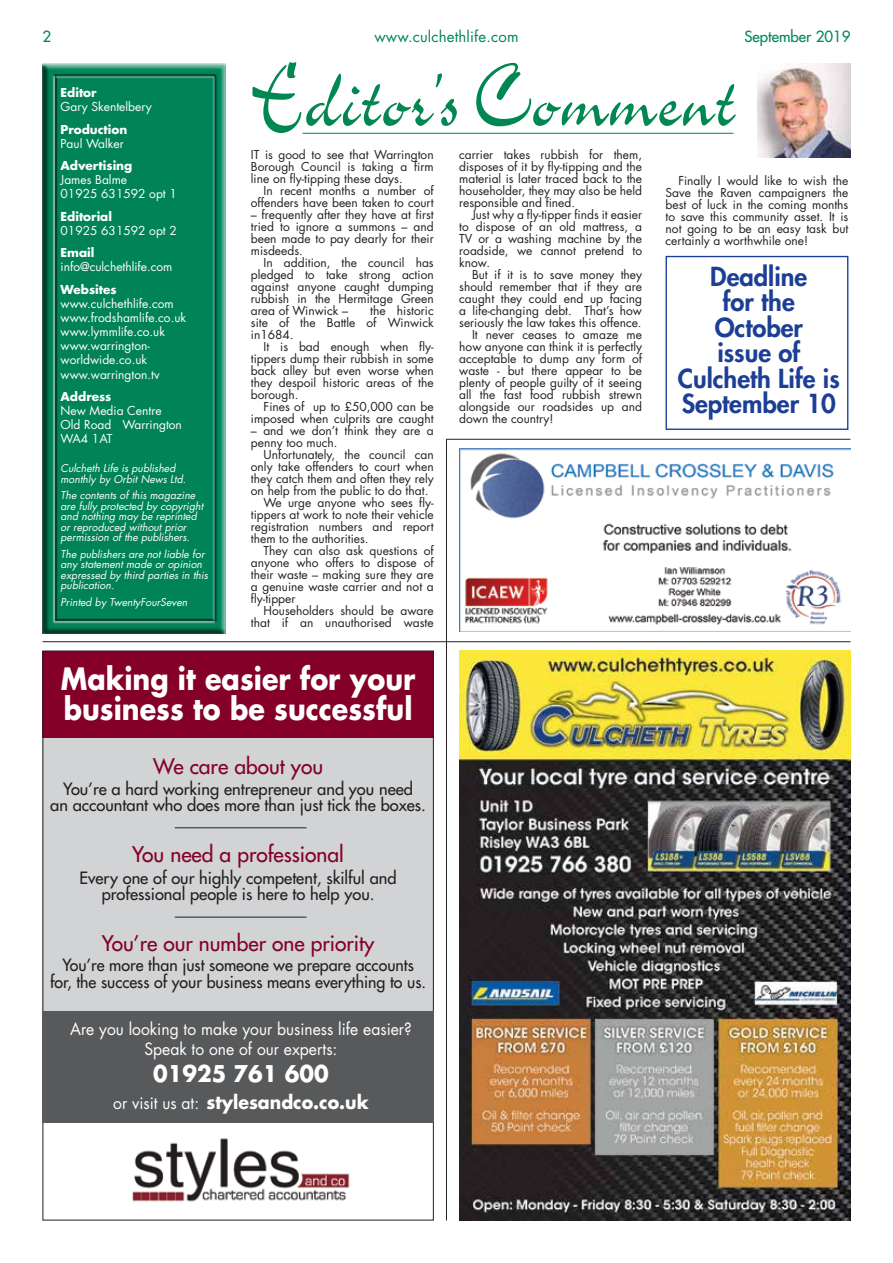
<style>
.page{position:relative;width:893px;height:1263px;background:#fff}
.page>*{position:absolute;margin:0;border:0;box-sizing:border-box;transform-origin:0 0}
.t1{font:102px "Charme Std";color:#008752;scale:.73 1}
.t2{font:700 30px/30px "Futura Std";color:#fff;scale:.9 1}
.t3{font:800 25.5px "Futura Std";color:#1c3e94}
.t4{font:700 22.5px "Futura Std";color:#fff;scale:.95 1}
.t5{font:500 21px "Futura Std";color:#840029}
.t6{font:700 18.3px "Futura Std";color:#fff;scale:.95 1}
.t7{font:500 16.5px/16.5px "Futura Std";color:#231f20;text-align:center}
.t8{font:16.5px/19.8px "Futura Std";color:#fff;text-align:center;scale:.95 1}
.t9{font:15px "Futura Std";letter-spacing:.01em;color:#008752}
.t10{font:500 15px "Futura Std";color:#008752}
.t11{font:12px/12px "Futura Std";color:#231f20;text-align:justify}
.t12{font:12px "Futura Std";color:#fff}
.t13{font:700 12px "Futura Std";color:#fff}
.t14{font:italic 10.5px/10.5px "Futura Std";color:#fff}
.s1{font-weight:400;font-size:16.5px}
</style>
<div class="page">
<hr style="left:43px;top:641px;width:807px;height:1px;background:#231f20">
<hr style="left:446px;top:439px;width:404px;height:1px;background:#231f20">
<img style="left:43px;top:64px;width:182px;height:570px">
<hr style="left:303px;top:133px;width:430px;height:1px;background:#008752">
<img style="left:757px;top:64px;width:93px;height:93px">
<hr style="left:446px;top:439px;width:1px;height:781px;background:#231f20">
<img style="left:459px;top:449px;width:392px;height:182px">
<div style="left:43px;top:651px;width:391px;height:87px;background:#840029"></div>
<div style="left:43px;top:738px;width:391px;height:290px;background:#d1d3d4"></div>
<img style="left:132px;top:1138px;width:218px;height:64px">
<div style="left:43px;top:1011px;width:391px;height:112px;background:#58595b"></div>
<hr style="left:175px;top:827px;width:131px;height:1px;background:#231f20">
<hr style="left:175px;top:917px;width:131px;height:1px;background:#231f20">
<img style="left:459px;top:651px;width:392px;height:569px">
<div style="left:666px;top:256px;width:182px;height:174px;border:1px solid #1c3e94"></div>
<p class="t10" style="left:43px;top:27px;width:10px">2</p>
<p class="t9" style="left:374px;top:27px;width:146px">www.culchethlife.com</p>
<p class="t10" style="left:744px;top:27px;width:108px">September 2019</p>
<p class="t13" style="left:61px;top:85px;width:38px">Editor</p>
<p class="t12" style="left:61px;top:99px;width:93px">Gary Skentelbery</p>
<p class="t13" style="left:61px;top:121px;width:68px">Production</p>
<p class="t12" style="left:61px;top:136px;width:65px">Paul Walker</p>
<p class="t13" style="left:61px;top:158px;width:73px">Advertising</p>
<p class="t12" style="left:61px;top:172px;width:68px">James Balme</p>
<p class="t12" style="left:61px;top:186px;width:118px">01925 631592 opt 1</p>
<p class="t13" style="left:61px;top:208px;width:53px">Editorial</p>
<p class="t12" style="left:61px;top:223px;width:118px">01925 631592 opt 2</p>
<p class="t13" style="left:61px;top:245px;width:35px">Email</p>
<p class="t12" style="left:61px;top:259px;width:113px">info@culchethlife.com</p>
<p class="t13" style="left:61px;top:281px;width:58px">Websites</p>
<p class="t12" style="left:61px;top:296px;width:115px">www.culchethlife.com</p>
<p class="t12" style="left:61px;top:310px;width:127px">www.frodshamlife.co.uk</p>
<p class="t12" style="left:61px;top:324px;width:106px">www.lymmlife.co.uk</p>
<p class="t12" style="left:61px;top:338px;width:91px">www.warrington-</p>
<p class="t12" style="left:61px;top:352px;width:88px">worldwide.co.uk</p>
<p class="t12" style="left:61px;top:366px;width:100px">www.warrington.tv</p>
<p class="t13" style="left:61px;top:388px;width:52px">Address</p>
<p class="t12" style="left:61px;top:403px;width:103px">New Media Centre</p>
<p class="t12" style="left:61px;top:417px;width:123px">Old Road Warrington</p>
<p class="t12" style="left:61px;top:431px;width:53px">WA4 1AT</p>
<p class="t14" style="left:61px;top:463px;width:116px">Culcheth Life is published</p>
<p class="t14" style="left:61px;top:474px;width:127px">monthly by Orbit News Ltd.</p>
<p class="t14" style="left:61px;top:490px;width:144px">The contents of this magazine are fully protected by copyright and nothing may be reprinted or reproduced without prior permission of the publishers.</p>
<p class="t14" style="left:61px;top:549px;width:149px">The publishers are not liable for any statement made or opinion expressed by third parties in this publication.</p>
<p class="t14" style="left:61px;top:597px;width:128px">Printed by TwentyFourSeven</p>
<p class="t1" style="left:251px;top:49px;width:666px">Editor’s Comment</p>
<p class="t11" style="left:251px;top:148px;width:184px">IT is good to see that Warrington Borough Council is taking a firm line on fly-tipping these days.</p>
<p class="t11" style="left:251px;top:184px;width:184px;text-align:right">In recent months a number of offenders have been taken to court</p>
<p class="t11" style="left:251px;top:208px;width:184px">– frequently after they have at first tried to ignore a summons – and been made to pay dearly for their misdeeds.</p>
<p class="t11" style="left:251px;top:256px;width:184px;text-indent:13px">In addition, the council has pledged to take strong action against anyone caught dumping rubbish in the Hermitage Green area of Winwick –</p>
<p class="t11" style="left:251px;top:304px;width:184px;text-indent:119px">the historic site of the Battle of Winwick in1684.</p>
<p class="t11" style="left:251px;top:340px;width:184px;text-indent:13px">It is bad enough when fly&shy;tippers dump their rubbish in some back alley but even worse when they despoil historic areas of the borough.</p>
<p class="t11" style="left:251px;top:400px;width:184px;text-align:right">Fines of up to £50,000 can be imposed when culprits are caught</p>
<p class="t11" style="left:251px;top:424px;width:184px">– and we don’t think they are a penny too much.</p>
<p class="t11" style="left:251px;top:448px;width:184px;text-indent:13px">Unfortunately, the council can only take offenders to court when they catch them and often they rely on help from the public to do that.</p>
<p class="t11" style="left:251px;top:496px;width:184px;text-indent:13px">We urge anyone who sees fly&shy;tippers at work to note their vehicle registration numbers and report them to the authorities.</p>
<p class="t11" style="left:251px;top:544px;width:184px;text-indent:13px">They can also ask questions of anyone who offers to dispose of their waste – making sure they are a genuine waste carrier and not a fly-tipper</p>
<p class="t11" style="left:251px;top:604px;width:184px;text-align:right">Householders should be aware that if an unauthorised waste</p>
<p class="t11" style="left:459px;top:148px;width:184px">carrier takes rubbish for them, disposes of it by fly-tipping and the material is later traced back to the householder, they may also be held responsible and fined.</p>
<p class="t11" style="left:459px;top:208px;width:184px;text-indent:13px">Just why a fly-tipper finds it easier to dispose of an old mattress, a TV or a washing machine by the roadside, we cannot pretend to know.</p>
<p class="t11" style="left:459px;top:268px;width:184px;text-indent:13px">But if it is to save money they should remember that if they are caught they could end up facing a life-changing debt. That’s how seriously the law takes this offence.</p>
<p class="t11" style="left:459px;top:328px;width:184px;text-indent:13px">It never ceases to amaze me how anyone can think it is perfectly acceptable to dump any form of waste - but there appear to be plenty of people guilty of it seeing all the fast food rubbish strewn alongside our roadsides up and down the country!</p>
<p class="t11" style="left:666px;top:175px;width:184px;text-indent:13px">Finally I would like to wish the Save the Raven campaigners the best of luck in the coming months to save this community asset. It is not going to be an easy task but certainly a worthwhile one!</p>
<p class="t3" style="left:710px;top:260px;width:99px">Deadline</p>
<p class="t3" style="left:723px;top:286px;width:73px">for the</p>
<p class="t3" style="left:715px;top:311px;width:90px">October</p>
<p class="t3" style="left:717px;top:337px;width:84px">issue of</p>
<p class="t3" style="left:678px;top:362px;width:163px">Culcheth Life is</p>
<p class="t3" style="left:682px;top:388px;width:156px">September 10</p>
<p class="t2" style="left:61px;top:664px;width:395px">Making it easier for your business to be successful</p>
<p class="t5" style="left:153px;top:753px;width:172px">We care about you</p>
<p class="t7" style="left:50px;top:780px;width:377px">You’re a hard working entrepreneur and you need<br>an accountant who does more than just tick the boxes.</p>
<p class="t5" style="left:132px;top:841px;width:213px">You need a professional</p>
<p class="t7" style="left:80px;top:870px;width:319px">Every one of our highly competent, skilful and professional people is here to help you.</p>
<p class="t5" style="left:102px;top:930px;width:274px">You’re our number one priority</p>
<p class="t7" style="left:50px;top:957px;width:378px">You’re more than just someone we prepare accounts for, the success of your business means everything to us.</p>
<p class="t8" style="left:70px;top:1019px;width:361px">Are you looking to make your business life easier?<br>Speak to one of our experts:</p>
<p class="t4" style="left:153px;top:1058px;width:186px">01925 761 600</p>
<p class="t6" style="left:113px;top:1090px;width:270px"><span class="s1">or visit us at:</span> stylesandco.co.uk</p>
</div>
